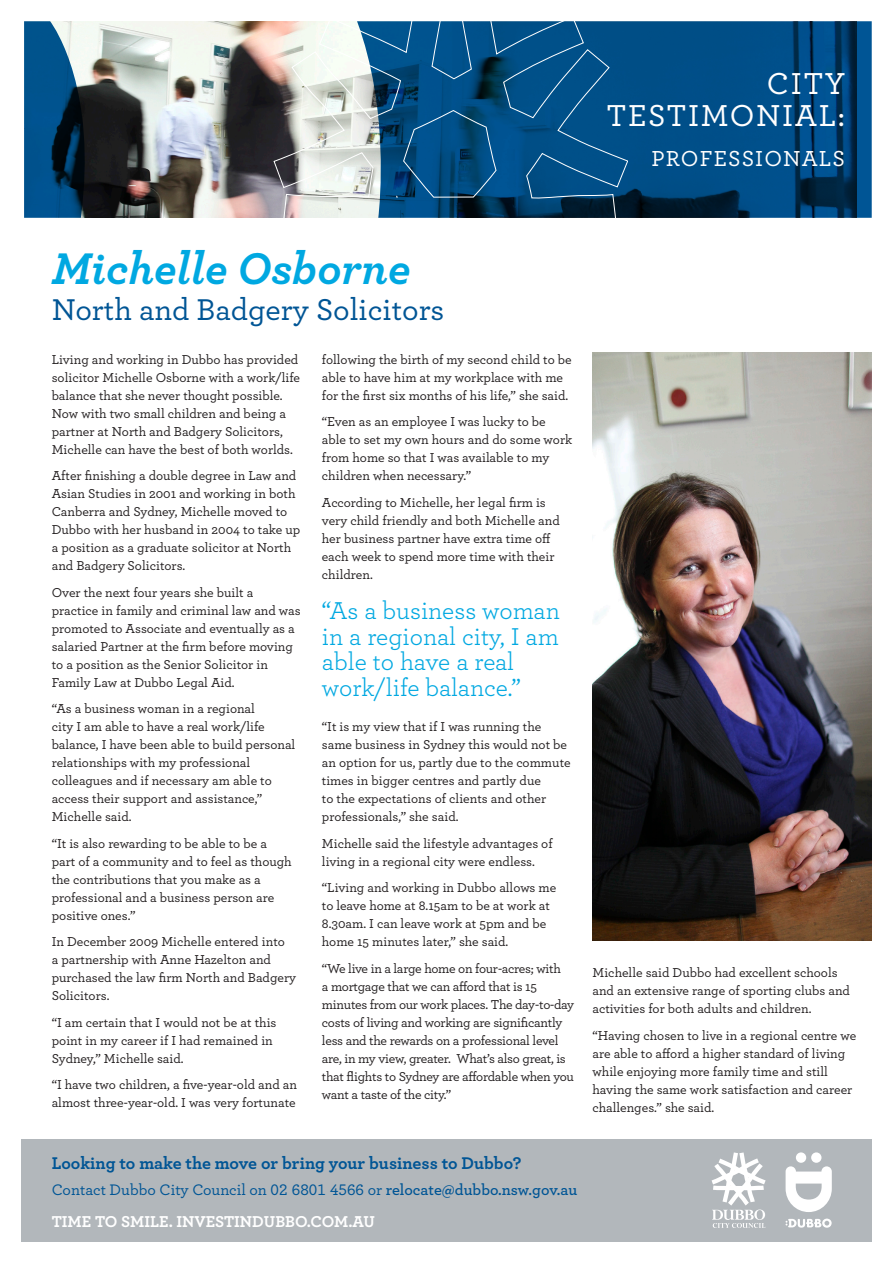
<style>
.page{position:relative;width:893px;height:1263px;background:#fff}
.page>*{position:absolute;margin:0;border:0;box-sizing:border-box;transform-origin:0 0}
.t1{font:italic 700 46.5px "Archer";color:#00a8e1}
.t2{font:500 31.8px/31.8px "Archer";letter-spacing:.05em;color:#fff;text-align:right}
.t3{font:500 31.5px "Archer";color:#005595}
.t4{font:25.5px/25.5px "Archer";letter-spacing:-.005em;color:#00a8e1}
.t5{font:500 22.8px "Archer";letter-spacing:.05em;color:#fff}
.t6{font:700 17.85px "Archer";color:#005595}
.heading_1{font:700 16.5px "Archer";color:#fff}
.t7{font:500 16.05px "Archer";color:#005595}
.t8{font:500 13.5px/18px "Archer";color:#231f20}
.t9{font:500 13.5px/18px "Archer";letter-spacing:-.02em;color:#231f20}
.s1{font-family:"Archer Numeric"}
.s2{font-weight:600}
</style>
<div class="page">
<img style="left:592px;top:353px;width:280px;height:588px">
<img style="left:24px;top:21px;width:833px;height:197px">
<svg style="left:274px;top:21px;width:354px;height:197px"></svg>
<div style="left:21px;top:1140px;width:851px;height:102px;background:#b2b7bb"></div>
<svg style="left:711px;top:1152px;width:55px;height:76px"></svg>
<svg style="left:786px;top:1166px;width:46px;height:46px"></svg>
<div style="left:796px;top:1152px;width:10px;height:11px;background:#fff;border-radius:50%"></div>
<div style="left:811px;top:1152px;width:10px;height:11px;background:#fff;border-radius:50%"></div>
<svg style="left:785px;top:1218px;width:47px;height:10px"></svg>
<p class="t2" style="left:607px;top:66px;width:240px">CITY<br>TESTIMONIAL:</p>
<p class="t5" style="left:651px;top:142px;width:195px">PROFESSIONALS</p>
<p class="t1" style="left:52px;top:231px;width:361px">Michelle Osborne</p>
<p class="t3" style="left:52px;top:286px;width:394px">North and Badgery Solicitors</p>
<p class="t8" style="left:52px;top:350px;width:250px">Living and working in Dubbo has provided solicitor Michelle Osborne with a work/life balance that she never thought possible.<br>Now with two small children and being a partner at North and Badgery Solicitors, Michelle can have the best of both worlds.</p>
<p class="t8" style="left:52px;top:466px;width:250px">After finishing a double degree in Law and Asian Studies in 2001 and working in both Canberra and Sydney, Michelle moved to Dubbo with her husband in 2004 to take up a position as a graduate solicitor at North and Badgery Solicitors.</p>
<p class="t8" style="left:52px;top:583px;width:250px">Over the next four years she built a practice in family and criminal law and was promoted to Associate and eventually as a salaried Partner at the firm before moving to a position as the Senior Solicitor in Family Law at Dubbo Legal Aid.</p>
<p class="t8" style="left:52px;top:699px;width:245px">“As a business woman in a regional<br>city I am able to have a real work/life balance, I have been able to build personal relationships with my professional colleagues and if necessary am able to access their support and assistance,” Michelle said.</p>
<p class="t8" style="left:52px;top:834px;width:242px">“It is also rewarding to be able to be a part of a community and to feel as though the contributions that you make as a professional and a business person are positive ones.”</p>
<p class="t8" style="left:52px;top:932px;width:246px">In December 2009 Michelle entered into<br>a partnership with Anne Hazelton and purchased the law firm North and Badgery<br>Solicitors.</p>
<p class="t8" style="left:52px;top:1013px;width:226px">“I am certain that I would not be at this point in my career if I had remained in<br>Sydney,” Michelle said.</p>
<p class="t8" style="left:52px;top:1075px;width:247px">“I have two children, a five-year-old and an almost three-year-old. I was very fortunate</p>
<p class="t8" style="left:322px;top:350px;width:251px">following the birth of my second child to be able to have him at my workplace with me for the first six months of his life,” she said.</p>
<p class="t8" style="left:322px;top:412px;width:252px">“Even as an employee I was lucky to be able to set my own hours and do some work from home so that I was available to my children when necessary.”</p>
<p class="t8" style="left:322px;top:493px;width:239px">According to Michelle, her legal firm is very child friendly and both Michelle and her business partner have extra time off each week to spend more time with their children.</p>
<p class="t4" style="left:322px;top:597px;width:240px">“As a business woman in a regional city, I am able to have a real work/life balance.”</p>
<p class="t8" style="left:322px;top:717px;width:250px">“It is my view that if I was running the same business in Sydney this would not be an option for us, partly due to the commute times in bigger centres and partly due<br>to the expectations of clients and other professionals,” she said.</p>
<p class="t8" style="left:322px;top:834px;width:232px">Michelle said the lifestyle advantages of living in a regional city were endless.</p>
<p class="t8" style="left:322px;top:878px;width:236px">“Living and working in Dubbo allows me to leave home at 8.15am to be at work at 8.30am. I can leave work at 5pm and be home 15 minutes later,” she said.</p>
<p class="t9" style="left:322px;top:959px;width:254px">“We live in a large home on four-acres; with<br>a mortgage that we can afford that is 15 minutes from our work places. The day-to-day costs of living and working are significantly less and the rewards on a professional level are, in my view, greater. What’s also great, is that flights to Sydney are affordable when you want a taste of the city.”</p>
<p class="t8" style="left:592px;top:963px;width:259px">Michelle said Dubbo had excellent schools and an extensive range of sporting clubs and activities for both adults and children.</p>
<p class="t8" style="left:592px;top:1025px;width:265px">“Having chosen to live in a regional centre we are able to afford a higher standard of living while enjoying more family time and still having the same work satisfaction and career challenges.” she said.</p>
<p class="t6" style="left:52px;top:1149px;width:471px">Looking to make the move or bring your business to Dubbo?</p>
<p class="t7" style="left:52px;top:1178px;width:527px">Contact Dubbo City Council on <span class="s1">02 6801 4566</span> or <span class="s2">relocate@dubbo.nsw.gov.au</span></p>
<p class="heading_1" style="left:52px;top:1209px;width:325px">TIME TO SMILE. INVESTINDUBBO.COM.AU</p>
</div>
